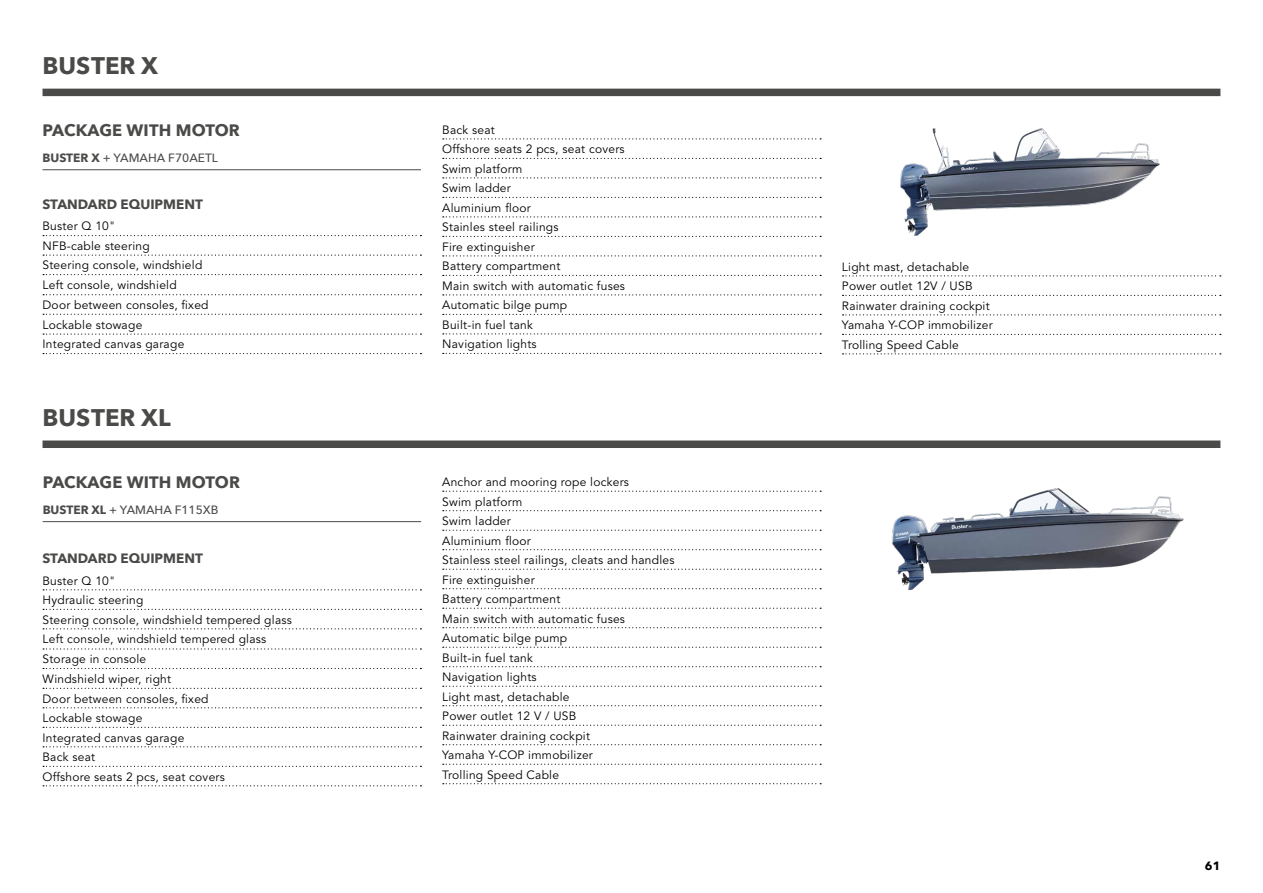
<style>
.page{position:relative;width:1263px;height:893px;background:#fff}
.page>*{position:absolute;margin:0;border:0;box-sizing:border-box;transform-origin:0 0}
.t1{font:700 24px "Avenir Next";color:#4a4a49}
.t2{font:700 16.5px "Avenir Next";letter-spacing:.01em;color:#4a4a49}
.t3{font:700 13.5px "Avenir Next";color:#4a4a49}
.t4{font:12px/19.5px "Avenir LT Std";letter-spacing:.02em;color:#000}
.t5{font:500 12px "Avenir Next";color:#4a4a49}
.t6{font:700 12px "Avenir Next";color:#000}
.s1{font-weight:700}
</style>
<div class="page">
<svg style="left:842px;top:275px;width:379px;height:1px"></svg>
<svg style="left:842px;top:295px;width:379px;height:1px"></svg>
<svg style="left:842px;top:314px;width:379px;height:1px"></svg>
<svg style="left:842px;top:334px;width:379px;height:1px"></svg>
<svg style="left:842px;top:353px;width:379px;height:1px"></svg>
<svg style="left:43px;top:235px;width:378px;height:1px"></svg>
<svg style="left:43px;top:255px;width:378px;height:1px"></svg>
<svg style="left:43px;top:274px;width:378px;height:1px"></svg>
<svg style="left:43px;top:294px;width:378px;height:1px"></svg>
<svg style="left:43px;top:314px;width:378px;height:1px"></svg>
<svg style="left:43px;top:334px;width:378px;height:1px"></svg>
<svg style="left:43px;top:353px;width:378px;height:1px"></svg>
<img style="left:900px;top:128px;width:260px;height:108px">
<div style="left:43px;top:89px;width:1177px;height:7px;background:#4a4a49"></div>
<svg style="left:443px;top:138px;width:378px;height:1px"></svg>
<svg style="left:443px;top:158px;width:378px;height:1px"></svg>
<svg style="left:443px;top:177px;width:378px;height:1px"></svg>
<svg style="left:443px;top:197px;width:378px;height:1px"></svg>
<svg style="left:443px;top:216px;width:378px;height:1px"></svg>
<svg style="left:443px;top:236px;width:378px;height:1px"></svg>
<svg style="left:443px;top:255px;width:378px;height:1px"></svg>
<svg style="left:443px;top:275px;width:378px;height:1px"></svg>
<svg style="left:443px;top:294px;width:378px;height:1px"></svg>
<svg style="left:443px;top:314px;width:378px;height:1px"></svg>
<svg style="left:443px;top:333px;width:378px;height:1px"></svg>
<svg style="left:443px;top:353px;width:378px;height:1px"></svg>
<hr style="left:43px;top:169px;width:378px;height:1px;background:#4a4a49">
<svg style="left:43px;top:589px;width:378px;height:1px"></svg>
<svg style="left:43px;top:609px;width:378px;height:1px"></svg>
<svg style="left:43px;top:628px;width:378px;height:1px"></svg>
<svg style="left:43px;top:648px;width:378px;height:1px"></svg>
<svg style="left:43px;top:668px;width:378px;height:1px"></svg>
<svg style="left:43px;top:688px;width:378px;height:1px"></svg>
<svg style="left:43px;top:707px;width:378px;height:1px"></svg>
<svg style="left:43px;top:727px;width:378px;height:1px"></svg>
<svg style="left:43px;top:746px;width:378px;height:1px"></svg>
<svg style="left:43px;top:766px;width:378px;height:1px"></svg>
<svg style="left:43px;top:785px;width:378px;height:1px"></svg>
<img style="left:891px;top:488px;width:293px;height:102px">
<div style="left:43px;top:440px;width:1177px;height:8px;background:#4a4a49"></div>
<svg style="left:443px;top:491px;width:378px;height:1px"></svg>
<svg style="left:443px;top:510px;width:378px;height:1px"></svg>
<svg style="left:443px;top:530px;width:378px;height:1px"></svg>
<svg style="left:443px;top:549px;width:378px;height:1px"></svg>
<svg style="left:443px;top:569px;width:378px;height:1px"></svg>
<svg style="left:443px;top:588px;width:378px;height:1px"></svg>
<svg style="left:443px;top:608px;width:378px;height:1px"></svg>
<svg style="left:443px;top:627px;width:378px;height:1px"></svg>
<svg style="left:443px;top:647px;width:378px;height:1px"></svg>
<svg style="left:443px;top:666px;width:378px;height:1px"></svg>
<svg style="left:443px;top:686px;width:378px;height:1px"></svg>
<svg style="left:443px;top:705px;width:378px;height:1px"></svg>
<svg style="left:443px;top:725px;width:378px;height:1px"></svg>
<svg style="left:443px;top:744px;width:378px;height:1px"></svg>
<svg style="left:443px;top:764px;width:378px;height:1px"></svg>
<svg style="left:443px;top:783px;width:378px;height:1px"></svg>
<hr style="left:43px;top:521px;width:378px;height:1px;background:#4a4a49">
<h1 class="t1" style="left:43px;top:45px;width:117px">BUSTER X</h1>
<h2 class="t2" style="left:43px;top:116px;width:199px">PACKAGE WITH MOTOR</h2>
<p class="t5" style="left:43px;top:147px;width:177px"><span class="s1">BUSTER X</span> + YAMAHA F70AETL</p>
<p class="t3" style="left:43px;top:193px;width:162px">STANDARD EQUIPMENT</p>
<p class="t4" style="left:43px;top:217px;width:168px">Buster Q 10"<br>NFB-cable steering<br>Steering console, windshield<br>Left console, windshield<br>Door between consoles, fixed<br>Lockable stowage<br>Integrated canvas garage</p>
<h1 class="t1" style="left:43px;top:397px;width:130px">BUSTER XL</h1>
<h2 class="t2" style="left:43px;top:468px;width:199px">PACKAGE WITH MOTOR</h2>
<p class="t5" style="left:43px;top:499px;width:177px"><span class="s1">BUSTER XL</span> + YAMAHA F115XB</p>
<p class="t3" style="left:43px;top:547px;width:162px">STANDARD EQUIPMENT</p>
<p class="t4" style="left:43px;top:571px;width:251px">Buster Q 10"<br>Hydraulic steering<br>Steering console, windshield tempered glass<br>Left console, windshield tempered glass<br>Storage in console<br>Windshield wiper, right<br>Door between consoles, fixed<br>Lockable stowage<br>Integrated canvas garage<br>Back seat<br>Offshore seats 2 pcs, seat covers</p>
<p class="t4" style="left:442px;top:120px;width:184px">Back seat<br>Offshore seats 2 pcs, seat covers<br>Swim platform<br>Swim ladder<br>Aluminium floor<br>Stainles steel railings<br>Fire extinguisher<br>Battery compartment<br>Main switch with automatic fuses<br>Automatic bilge pump<br>Built-in fuel tank<br>Navigation lights</p>
<p class="t4" style="left:442px;top:472px;width:234px">Anchor and mooring rope lockers<br>Swim platform<br>Swim ladder<br>Aluminium floor<br>Stainless steel railings, cleats and handles<br>Fire extinguisher<br>Battery compartment<br>Main switch with automatic fuses<br>Automatic bilge pump<br>Built-in fuel tank<br>Navigation lights<br>Light mast, detachable<br>Power outlet 12 V / USB<br>Rainwater draining cockpit<br>Yamaha Y-COP immobilizer<br>Trolling Speed Cable</p>
<p class="t4" style="left:842px;top:257px;width:152px">Light mast, detachable<br>Power outlet 12V / USB<br>Rainwater draining cockpit<br>Yamaha Y-COP immobilizer<br>Trolling Speed Cable</p>
<p class="t6" style="left:1205px;top:856px;width:17px">61</p>
</div>
